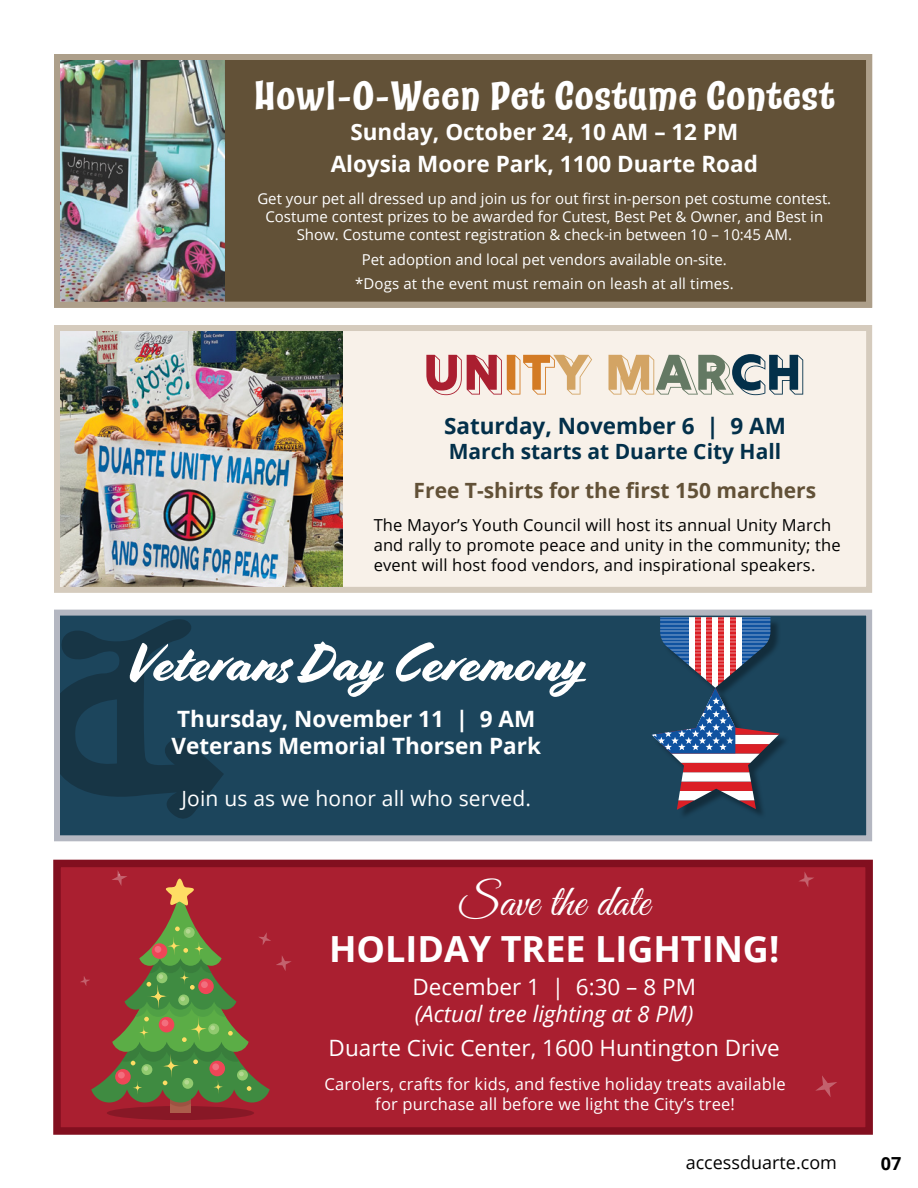
<style>
.page{position:relative;width:918px;height:1188px;background:#fff}
.page>*{position:absolute;margin:0;border:0;box-sizing:border-box;transform-origin:0 0}
.Class_H2{font:54px "Cortado";color:#fff}
.Class_H2-2{font:54px "Rig Bold Reverse";color:#aa1f30}
.Class_H2-3{font:45px "Great Vibes";color:#fff}
.Class_H2-4{font:700 39px "Catseye";color:#fff}
.Class_H2-5{font:700 36px "Open Sans";color:#fff}
.Class_H2-6{font:700 22.5px "Open Sans";color:#fff}
.Class_H2-7{font:22.5px "Open Sans";color:#fff}
.Class_H2-8{font:italic 22.5px "Open Sans";color:#fff}
.Class_H2-9{font:700 22.5px "Open Sans";color:#03304a}
.Class_H2-10{font:700 21px "Open Sans";color:#625137}
.Front_Matter_Body{font:21px "Open Sans";letter-spacing:.01em;color:#fff}
.Class_H2-11{font:700 21px "Open Sans";color:#03304a}
.t1{font:18px "Open Sans";color:#000}
.t2{font:700 18px "Open Sans";color:#000}
.Front_Matter_Body-2{font:16.5px/19.8px "Open Sans";letter-spacing:.01em;color:#000}
.Front_Matter_Body-3{font:16.5px/19.8px "Open Sans";letter-spacing:.01em;color:#fff;text-align:center}
.Front_Matter_Body-4{font:15px/18px "Open Sans";color:#fff;text-align:center}
.s1{color:#d37b25}
.s2{color:#d3a464}
.s3{color:#647963}
.s4{color:#03304a}
</style>
<div class="page">
<div style="left:54px;top:325px;width:818px;height:268px;background:#f8f1e9;border:6px solid #d5cbbd"></div>
<div style="left:54px;top:610px;width:818px;height:231px;background:#1c455c;border:6px solid #acafbb"></div>
<div style="left:53px;top:860px;width:820px;height:275px;background:#aa1f30;border:8px solid #820f1f"></div>
<svg style="left:60px;top:616px;width:164px;height:210px"></svg>
<div style="left:54px;top:54px;width:818px;height:254px;background:#625137"></div>
<div style="left:107px;top:1106px;width:147px;height:14px;background:#881826;border-radius:50%"></div>
<div style="left:170px;top:1089px;width:21px;height:24px;background:#ac5d4b"></div>
<img style="left:60px;top:332px;width:282px;height:254px">
<svg style="left:815px;top:1076px;width:22px;height:21px"></svg>
<svg style="left:799px;top:872px;width:15px;height:15px"></svg>
<svg style="left:80px;top:870px;width:211px;height:237px"></svg>
<img style="left:61px;top:61px;width:164px;height:240px">
<div style="left:654px;top:619px;width:136px;height:201px;background:#000;opacity:.35"></div>
<svg style="left:660px;top:618px;width:29px;height:67px"></svg>
<svg style="left:689px;top:618px;width:6px;height:67px"></svg>
<svg style="left:695px;top:618px;width:6px;height:67px"></svg>
<div style="left:701px;top:617px;width:5px;height:68px;background:#fff"></div>
<div style="left:706px;top:617px;width:6px;height:68px;background:#db1f26"></div>
<div style="left:712px;top:617px;width:6px;height:71px;background:#fff"></div>
<svg style="left:742px;top:618px;width:28px;height:67px"></svg>
<svg style="left:736px;top:618px;width:6px;height:67px"></svg>
<svg style="left:730px;top:618px;width:6px;height:67px"></svg>
<div style="left:724px;top:617px;width:6px;height:68px;background:#fff"></div>
<div style="left:718px;top:617px;width:6px;height:68px;background:#db1f26"></div>
<hr style="left:660px;top:617px;width:110px;height:1px;background:#fff">
<hr style="left:660px;top:619px;width:110px;height:2px;background:#fff">
<hr style="left:660px;top:623px;width:110px;height:2px;background:#fff">
<hr style="left:660px;top:627px;width:110px;height:2px;background:#fff">
<hr style="left:660px;top:630px;width:110px;height:2px;background:#fff">
<hr style="left:660px;top:634px;width:110px;height:2px;background:#fff">
<hr style="left:660px;top:638px;width:110px;height:2px;background:#fff">
<hr style="left:660px;top:641px;width:110px;height:2px;background:#fff">
<hr style="left:660px;top:645px;width:110px;height:2px;background:#fff">
<hr style="left:660px;top:649px;width:110px;height:2px;background:#fff">
<hr style="left:660px;top:652px;width:110px;height:2px;background:#fff">
<hr style="left:660px;top:656px;width:110px;height:2px;background:#fff">
<hr style="left:660px;top:660px;width:110px;height:2px;background:#fff">
<hr style="left:660px;top:664px;width:110px;height:1px;background:#fff">
<hr style="left:660px;top:667px;width:110px;height:2px;background:#fff">
<hr style="left:660px;top:671px;width:110px;height:2px;background:#fff">
<hr style="left:660px;top:675px;width:110px;height:1px;background:#fff">
<hr style="left:660px;top:678px;width:110px;height:2px;background:#fff">
<hr style="left:660px;top:682px;width:110px;height:2px;background:#fff">
<svg style="left:652px;top:688px;width:128px;height:122px"></svg>
<div style="left:54px;top:54px;width:818px;height:254px;border:6px solid #ad9f8a"></div>
<p class="Class_H2-4" style="left:254px;top:71px;width:583px">Howl-O-Ween Pet Costume Contest</p>
<p class="Class_H2-6" style="left:350px;top:116px;width:389px">Sunday, October 24, 10 AM – 12 PM</p>
<p class="Class_H2-6" style="left:331px;top:148px;width:429px">Aloysia Moore Park, 1100 Duarte Road</p>
<p class="Front_Matter_Body-4" style="left:257px;top:189px;width:575px">Get your pet all dressed up and join us for out first in-person pet costume contest.<br>Costume contest prizes to be awarded for Cutest, Best Pet &amp; Owner, and Best in<br>Show. Costume contest registration &amp; check-in between 10 – 10:45 AM.</p>
<p class="Front_Matter_Body-4" style="left:362px;top:250px;width:366px">Pet adoption and local pet vendors available on-site.</p>
<p class="Front_Matter_Body-4" style="left:355px;top:274px;width:380px">*Dogs at the event must remain on leash at all times.</p>
<p class="Class_H2-2" style="left:424px;top:342px;width:383px">UN<span class="s1">IT</span><span class="s2">Y M</span><span class="s3">AR</span><span class="s4">CH</span></p>
<p class="Class_H2-9" style="left:444px;top:410px;width:343px">Saturday, November 6 | 9 AM</p>
<p class="Class_H2-11" style="left:449px;top:437px;width:334px">March starts at Duarte City Hall</p>
<p class="Class_H2-10" style="left:414px;top:475px;width:404px">Free T-shirts for the first 150 marchers</p>
<p class="Front_Matter_Body-2" style="left:374px;top:515px;width:469px">The Mayor’s Youth Council will host its annual Unity March and rally to promote peace and unity in the community; the event will host food vendors, and inspirational speakers.</p>
<p class="Class_H2" style="left:125px;top:631px;width:463px">Veterans Day Ceremony</p>
<p class="Class_H2-6" style="left:177px;top:703px;width:359px">Thursday, November 11 | 9 AM</p>
<p class="Class_H2-6" style="left:171px;top:730px;width:371px">Veterans Memorial Thorsen Park</p>
<p class="Front_Matter_Body" style="left:181px;top:784px;width:351px">Join us as we honor all who served.</p>
<p class="Class_H2-3" style="left:459px;top:876px;width:191px">Save the date</p>
<p class="Class_H2-5" style="left:329px;top:923px;width:452px">HOLIDAY TREE LIGHTING!</p>
<p class="Class_H2-7" style="left:412px;top:972px;width:285px">December 1 | 6:30 – 8 PM</p>
<p class="Class_H2-8" style="left:415px;top:999px;width:280px">(Actual tree lighting at 8 PM)</p>
<p class="Class_H2-7" style="left:329px;top:1033px;width:453px">Duarte Civic Center, 1600 Huntington Drive</p>
<p class="Front_Matter_Body-3" style="left:325px;top:1074px;width:463px">Carolers, crafts for kids, and festive holiday treats available for purchase all before we light the City’s tree!</p>
<p class="t1" style="left:686px;top:1151px;width:153px">accessduarte.com</p>
<p class="t2" style="left:881px;top:1150px;width:22px">07</p>
</div>
